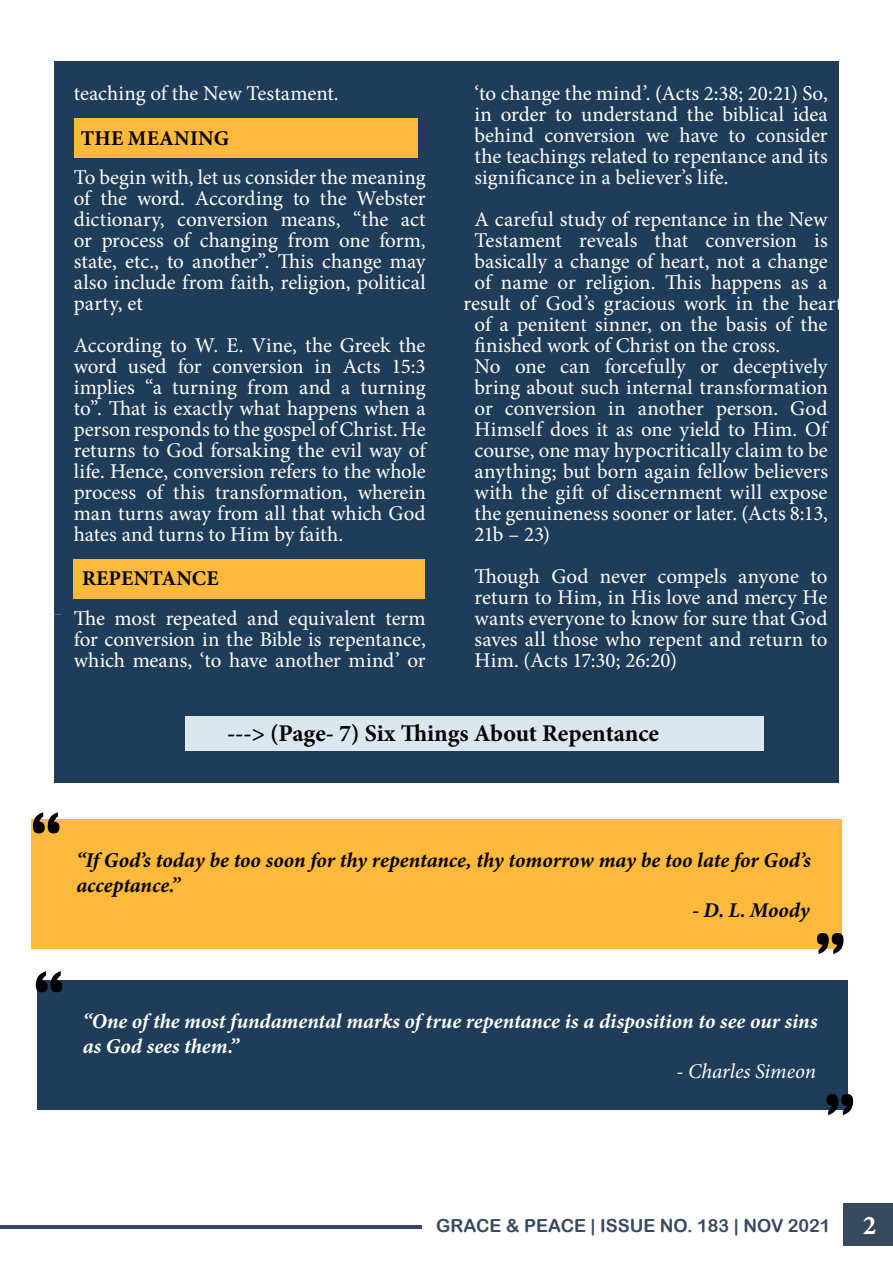
<style>
.page{position:relative;width:893px;height:1263px;background:#fff}
.page>*{position:absolute;margin:0;border:0;box-sizing:border-box;transform-origin:0 0}
.t1{font:700 69px "Britannic";color:#000}
.t2{font:700 24px "Minion Pro";color:#000}
.t3{font:21px/21px "Minion Pro";color:#fff;text-align:justify}
.t4{font:italic 700 21px/25.2px "Minion Pro";color:#000}
.t5{font:italic 700 21px/25.2px "Minion Pro";color:#fff}
.t6{font:700 21px "Minion Pro";letter-spacing:.01em;color:#000}
.t7{font:italic 21px "Minion Pro";letter-spacing:-.005em;color:#fff}
.t8{font:18px "Arial Rounded MT Bold";color:#36495e}
.s1{font-family:"Minion Pro";font-weight:700;font-size:27px;color:#fff}
</style>
<div class="page">
<div style="left:54px;top:61px;width:785px;height:722px;background:#1f3d59"></div>
<hr style="left:0;top:1225px;width:421px;height:3px;background:#36495e">
<div style="left:843px;top:1203px;width:50px;height:43px;background:#36495e"></div>
<div style="left:74px;top:560px;width:351px;height:39px;background:#fdb93b"></div>
<div style="left:74px;top:118px;width:343px;height:40px;background:#fdb93b"></div>
<div style="left:185px;top:717px;width:579px;height:34px;background:#dae7ee"></div>
<div style="left:31px;top:820px;width:810px;height:129px;background:#fdb93b"></div>
<div style="left:37px;top:980px;width:811px;height:130px;background:#1f3d59"></div>
<p class="t3" style="left:475px;top:83px;width:355px">‘to change the mind’. (Acts 2:38; 20:21) So, in order to understand the biblical idea behind conversion we have to consider the teachings related to repentance and its significance in a believer’s life.</p>
<p class="t3" style="left:475px;top:209px;width:355px">A careful study of repentance in the New Testament reveals that conversion is basically a change of heart, not a change of name or religion. This happens as a</p>
<p class="t3" style="left:475px;top:314px;width:355px;text-align:left">of a penitent sinner, on the basis of the finished work of Christ on the cross.<br>No one can forcefully or deceptively bring about such internal transformation or conversion in another person. God Himself does it as one yield to Him. Of course, one may hypocritically claim to be anything; but born again fellow believers with the gift of discernment will expose the genuineness sooner or later. (Acts 8:13, 21b – 23)</p>
<p class="t3" style="left:475px;top:566px;width:354px">Though God never compels anyone to return to Him, in His love and mercy He wants everyone to know for sure that God saves all those who repent and return to Him. (Acts 17:30; 26:20)</p>
<p class="t3" style="left:74px;top:83px;width:266px">teaching of the New Testament.</p>
<p class="t6" style="left:81px;top:123px;width:150px">THE MEANING</p>
<p class="t3" style="left:74px;top:167px;width:354px">To begin with, let us consider the meaning of the word. According to the Webster dictionary, conversion means, “the act or process of changing from one form, state, etc., to another”. This change may also include from faith, religion, political</p>
<p class="t3" style="left:74px;top:293px;width:70px">party, et</p>
<p class="t3" style="left:464px;top:293px;width:381px">result of God’s gracious work in the heart</p>
<p class="t3" style="left:74px;top:335px;width:353px">According to W. E. Vine, the Greek the word used for conversion in Acts 15:3 implies “a turning from and a turning to”. That is exactly what happens when a person responds to the gospel of Christ. He returns to God forsaking the evil way of life. Hence, conversion refers to the whole process of this transformation, wherein man turns away from all that which God hates and turns to Him by faith.</p>
<p class="t6" style="left:82px;top:564px;width:138px">REPENTANCE</p>
<p class="t3" style="left:74px;top:608px;width:353px">The most repeated and equivalent term for conversion in the Bible is repentance, which means, ‘to have another mind’ or</p>
<p class="t2" style="left:227px;top:716px;width:433px">---&gt; (Page- 7) Six Things About Repentance</p>
<h1 class="t1" style="left:30px;top:797px;width:35px">“</h1>
<h1 class="t1" style="left:33px;top:956px;width:35px">“</h1>
<p class="t4" style="left:76px;top:847px;width:736px">“If God’s today be too soon for thy repentance, thy tomorrow may be too late for God’s acceptance.”</p>
<p class="t4" style="left:692px;top:897px;width:119px">- D. L. Moody</p>
<h1 class="t1" style="left:814px;top:918px;width:35px">”</h1>
<p class="t5" style="left:83px;top:1008px;width:736px">“One of the most fundamental marks of true repentance is a disposition to see our sins as God sees them.”</p>
<p class="t7" style="left:677px;top:1057px;width:141px">- Charles Simeon</p>
<h1 class="t1" style="left:823px;top:1079px;width:35px">”</h1>
<p class="t8" style="left:436px;top:1214px;width:441px">GRACE &amp; PEACE | ISSUE NO. 183 | NOV 2021 <span class="s1">2</span></p>
</div>
